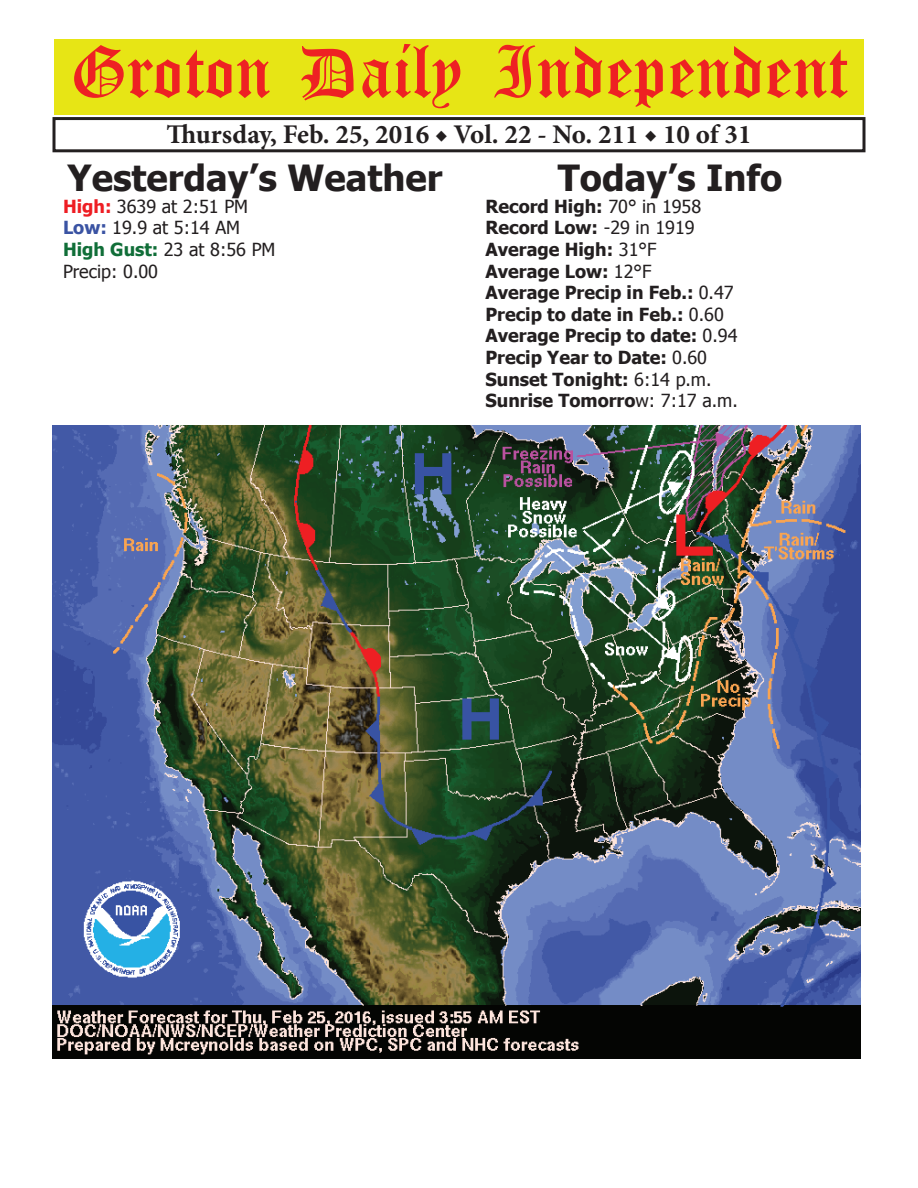
<style>
.page{position:relative;width:918px;height:1188px;background:#fff}
.page>*{position:absolute;margin:0;border:0;box-sizing:border-box;transform-origin:0 0}
.t1{font:54px "Old English Five";color:#ee2123}
.t2{font:700 36px "Tahoma";color:#231f20}
.t3{font:700 27px "Minion Pro";color:#231f20}
.t4{font:700 18px/21.6px "Tahoma";color:#231f20}
.t5{font:18px/21.6px "Tahoma";color:#231f20}
.s1{font-weight:700;color:#ee1d23}
.s2{font-weight:700;color:#3a53a3}
.s3{font-weight:700;color:#106e38}
.s4{font-weight:400}
</style>
<div class="page">
<div style="left:52px;top:117px;width:814px;height:35px;border:3px solid #231f20"></div>
<div style="left:54px;top:40px;width:810px;height:75px;background:#e7e515"></div>
<img style="left:52px;top:426px;width:809px;height:632px">
<h1 class="t1" style="left:70px;top:47px;width:779px">Groton Daily Independent</h1>
<h3 class="t3" style="left:166px;top:116px;width:587px">Thursday, Feb. 25, 2016 ◆ Vol. 22 - No. 211 ◆ 10 of 31</h3>
<h2 class="t2" style="left:68px;top:153px;width:376px">Yesterday’s Weather</h2>
<p class="t5" style="left:63px;top:195px;width:214px"><span class="s1">High:</span> 3639 at 2:51 PM<br><span class="s2">Low:</span> 19.9 at 5:14 AM<br><span class="s3">High Gust:</span> 23 at 8:56 PM<br>Precip: 0.00</p>
<h2 class="t2" style="left:558px;top:153px;width:226px">Today’s Info</h2>
<p class="t4" style="left:485px;top:194px;width:254px">Record High: <span class="s4">70° in 1958<br></span>Record Low: <span class="s4">-29 in 1919<br></span>Average High: <span class="s4">31°F<br></span>Average Low: <span class="s4">12°F<br></span>Average Precip in Feb.: <span class="s4">0.47<br></span>Precip to date in Feb.: <span class="s4">0.60<br></span>Average Precip to date: <span class="s4">0.94<br></span>Precip Year to Date: <span class="s4">0.60<br></span>Sunset Tonight: <span class="s4">6:14 p.m.<br></span>Sunrise Tomorro<span class="s4">w: 7:17 a.m.</span></p>
</div>
